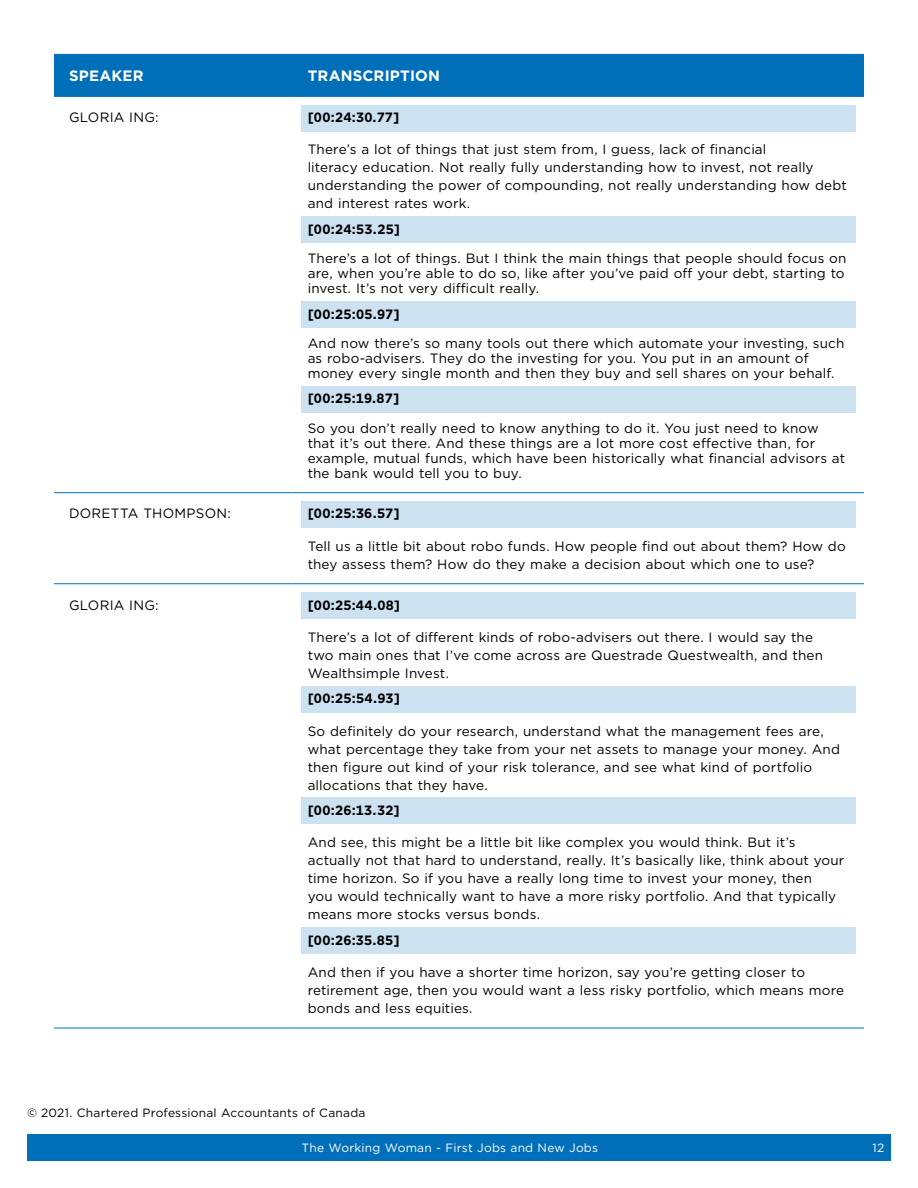
<style>
.page{position:relative;width:918px;height:1188px;background:#fff}
.page>*{position:absolute;margin:0;border:0;box-sizing:border-box;transform-origin:0 0}
.CPA_tableText-header{font:700 15px "Gotham";letter-spacing:.015em;color:#fff}
.CPA_tableText-body{font:13.5px/18px "Gotham";letter-spacing:.01em;color:#000}
.CPA_timeStamp{font:700 13.5px "Gotham";letter-spacing:.025em;color:#000}
.t1{font:12px "Gotham";letter-spacing:.015em;color:#000}
.t2{font:12px "Gotham";letter-spacing:.015em;color:#fff}
</style>
<div class="page">
<div style="left:27px;top:1134px;width:864px;height:27px;background:#006fba"></div>
<div style="left:54px;top:55px;width:810px;height:41px;background:#006fba"></div>
<hr style="left:54px;top:54px;width:239px;height:1px;background:#006fba">
<hr style="left:293px;top:54px;width:571px;height:1px;background:#006fba">
<hr style="left:54px;top:96px;width:239px;height:1px;background:#006fba">
<hr style="left:293px;top:96px;width:571px;height:1px;background:#006fba">
<hr style="left:54px;top:492px;width:239px;height:1px;background:#006fba">
<hr style="left:293px;top:492px;width:571px;height:1px;background:#006fba">
<hr style="left:54px;top:583px;width:239px;height:1px;background:#006fba">
<hr style="left:293px;top:583px;width:571px;height:1px;background:#006fba">
<hr style="left:54px;top:1028px;width:239px;height:1px;background:#006fba">
<hr style="left:293px;top:1028px;width:571px;height:1px;background:#006fba">
<div style="left:301px;top:105px;width:555px;height:27px;background:#cce2f1"></div>
<div style="left:301px;top:216px;width:555px;height:27px;background:#cce2f1"></div>
<div style="left:301px;top:301px;width:555px;height:27px;background:#cce2f1"></div>
<div style="left:301px;top:386px;width:555px;height:27px;background:#cce2f1"></div>
<div style="left:301px;top:501px;width:555px;height:27px;background:#cce2f1"></div>
<div style="left:301px;top:592px;width:555px;height:27px;background:#cce2f1"></div>
<div style="left:301px;top:686px;width:555px;height:27px;background:#cce2f1"></div>
<div style="left:301px;top:797px;width:555px;height:27px;background:#cce2f1"></div>
<div style="left:301px;top:927px;width:555px;height:27px;background:#cce2f1"></div>
<h1 class="CPA_tableText-header" style="left:69px;top:66px;width:76px">SPEAKER</h1>
<h1 class="CPA_tableText-header" style="left:308px;top:66px;width:134px">TRANSCRIPTION</h1>
<p class="CPA_tableText-body" style="left:69px;top:108px;width:91px">GLORIA ING:</p>
<p class="CPA_timeStamp" style="left:308px;top:108px;width:93px">[00:24:30.77]</p>
<p class="CPA_tableText-body" style="left:308px;top:140px;width:541px">There’s a lot of things that just stem from, I guess, lack of financial<br>literacy education. Not really fully understanding how to invest, not really understanding the power of compounding, not really understanding how debt and interest rates work.</p>
<p class="CPA_timeStamp" style="left:308px;top:220px;width:94px">[00:24:53.25]</p>
<p class="CPA_tableText-body" style="left:308px;top:251px;width:540px;line-height:15px">There’s a lot of things. But I think the main things that people should focus on are, when you’re able to do so, like after you’ve paid off your debt, starting to invest. It’s not very difficult really.</p>
<p class="CPA_timeStamp" style="left:308px;top:305px;width:94px">[00:25:05.97]</p>
<p class="CPA_tableText-body" style="left:308px;top:335px;width:538px;line-height:15px">And now there’s so many tools out there which automate your investing, such as robo-advisers. They do the investing for you. You put in an amount of money every single month and then they buy and sell shares on your behalf.</p>
<p class="CPA_timeStamp" style="left:308px;top:390px;width:93px">[00:25:19.87]</p>
<p class="CPA_tableText-body" style="left:308px;top:420px;width:539px;line-height:15px">So you don’t really need to know anything to do it. You just need to know that it’s out there. And these things are a lot more cost effective than, for example, mutual funds, which have been historically what financial advisors at the bank would tell you to buy.</p>
<p class="CPA_tableText-body" style="left:69px;top:504px;width:163px">DORETTA THOMPSON:</p>
<p class="CPA_timeStamp" style="left:308px;top:505px;width:94px">[00:25:36.57]</p>
<p class="CPA_tableText-body" style="left:308px;top:537px;width:540px">Tell us a little bit about robo funds. How people find out about them? How do they assess them? How do they make a decision about which one to use?</p>
<p class="CPA_tableText-body" style="left:69px;top:595px;width:91px">GLORIA ING:</p>
<p class="CPA_timeStamp" style="left:308px;top:596px;width:94px">[00:25:44.08]</p>
<p class="CPA_tableText-body" style="left:308px;top:628px;width:517px">There’s a lot of different kinds of robo-advisers out there. I would say the two main ones that I’ve come across are Questrade Questwealth, and then<br>Wealthsimple Invest.</p>
<p class="CPA_timeStamp" style="left:308px;top:690px;width:94px">[00:25:54.93]</p>
<p class="CPA_tableText-body" style="left:308px;top:721px;width:534px">So definitely do your research, understand what the management fees are, what percentage they take from your net assets to manage your money. And then figure out kind of your risk tolerance, and see what kind of portfolio allocations that they have.</p>
<p class="CPA_timeStamp" style="left:308px;top:801px;width:94px">[00:26:13.32]</p>
<p class="CPA_tableText-body" style="left:308px;top:833px;width:538px">And see, this might be a little bit like complex you would think. But it’s actually not that hard to understand, really. It’s basically like, think about your time horizon. So if you have a really long time to invest your money, then<br>you would technically want to have a more risky portfolio. And that typically means more stocks versus bonds.</p>
<p class="CPA_timeStamp" style="left:308px;top:931px;width:93px">[00:26:35.85]</p>
<p class="CPA_tableText-body" style="left:308px;top:963px;width:538px">And then if you have a shorter time horizon, say you’re getting closer to retirement age, then you would want a less risky portfolio, which means more bonds and less equities.</p>
<p class="t1" style="left:27px;top:1106px;width:340px">© 2021. Chartered Professional Accountants of Canada</p>
<p class="t2" style="left:302px;top:1140px;width:298px">The Working Woman - First Jobs and New Jobs</p>
<p class="t2" style="left:873px;top:1140px;width:13px">12</p>
</div>
